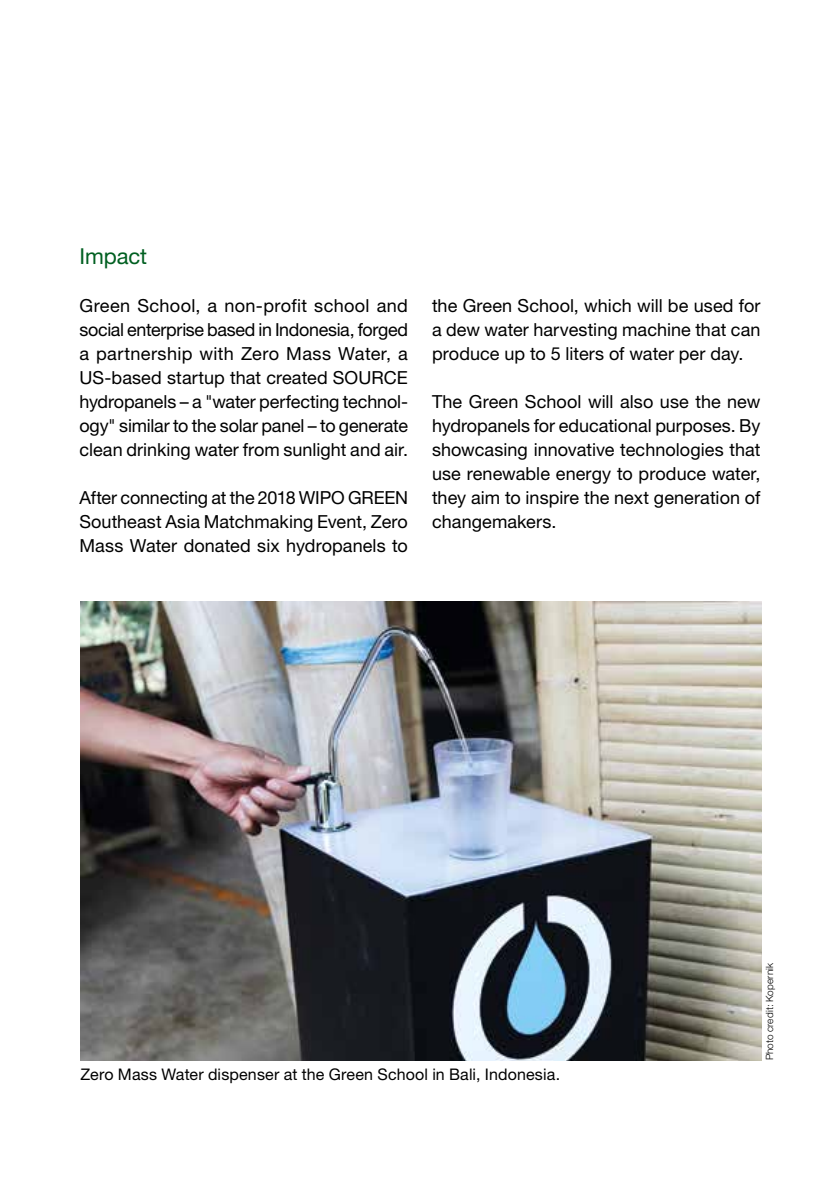
<style>
.page{position:relative;width:840px;height:1191px;background:#fff}
.page>*{position:absolute;margin:0;border:0;box-sizing:border-box;transform-origin:0 0}
.t1{font:22px "Helvetica Neue LT Std";letter-spacing:-.005em;color:#005f21}
.t2{font:18px/24px "Helvetica Neue LT Std";letter-spacing:.005em;color:#000;text-align:justify}
.t3{font:16px "Helvetica Neue LT Std";letter-spacing:.01em;color:#000}
.t4{font:300 10px "Helvetica Neue LT Std";letter-spacing:.015em;color:#000}
</style>
<div class="page">
<img style="left:80px;top:601px;width:681px;height:460px">
<p class="t1" style="left:79px;top:243px;width:69px">Impact</p>
<p class="t2" style="left:79px;top:293px;width:330px">Green School, a non-profit school and social enterprise based in Indonesia, forged a partnership with Zero Mass Water, a US-based startup that created SOURCE hydropanels – a "water perfecting technol&shy;ogy" similar to the solar panel – to generate clean drinking water from sunlight and air.</p>
<p class="t2" style="left:79px;top:485px;width:330px">After connecting at the 2018 WIPO GREEN Southeast Asia Matchmaking Event, Zero Mass Water donated six hydropanels to</p>
<p class="t2" style="left:432px;top:293px;width:330px">the Green School, which will be used for a dew water harvesting machine that can produce up to 5 liters of water per day.</p>
<p class="t2" style="left:432px;top:389px;width:330px">The Green School will also use the new hydropanels for educational purposes. By showcasing innovative technologies that use renewable energy to produce water, they aim to inspire the next generation of changemakers.</p>
<p class="t4" style="left:763px;top:1060px;width:99px;rotate:-90deg">Photo credit: Kopernik</p>
<p class="t3" style="left:80px;top:1065px;width:481px">Zero Mass Water dispenser at the Green School in Bali, Indonesia.</p>
</div>
